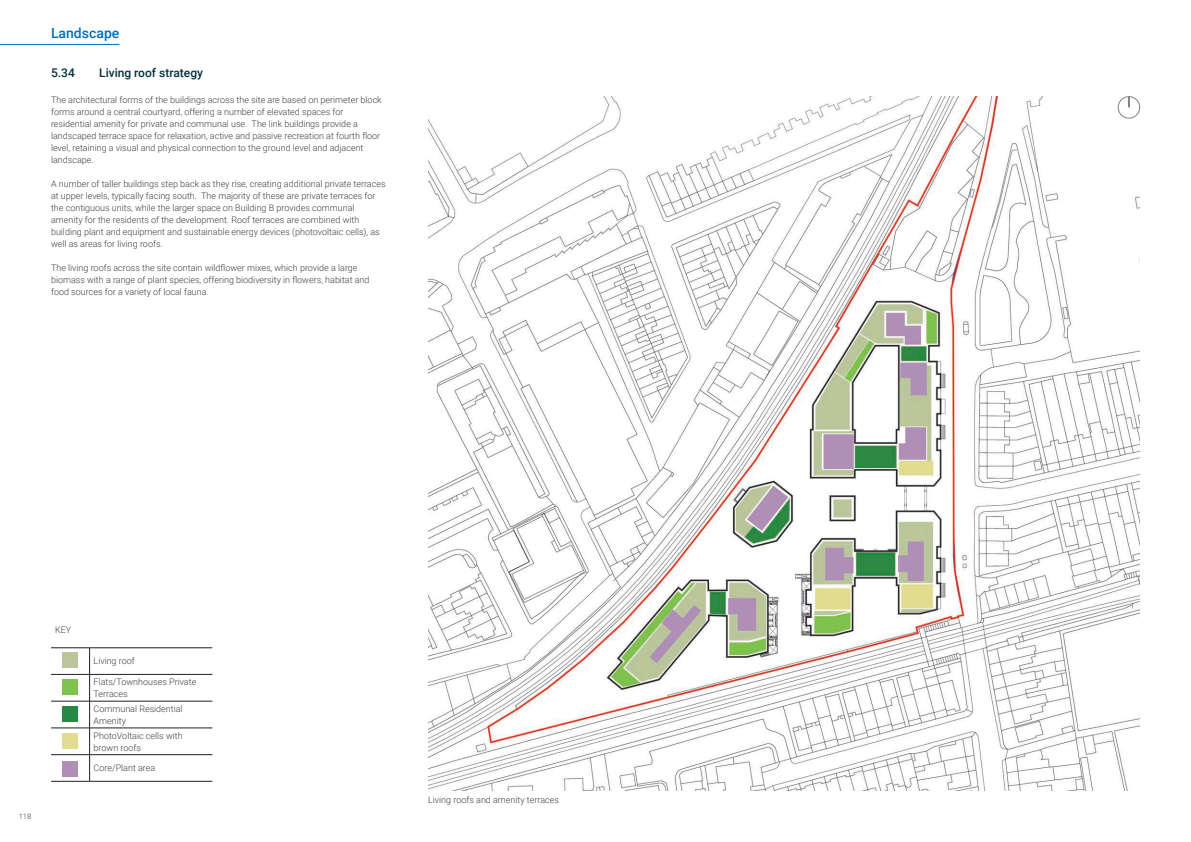
<style>
.page{position:relative;width:1191px;height:842px;background:#fff}
.page>*{position:absolute;margin:0;border:0;box-sizing:border-box;transform-origin:0 0}
.t1{font:500 14px "Roboto";color:#006eb6}
.t2{font:500 12px "Roboto";color:#00313c}
.AA_BODY_TEXT_2018{font:300 9px/12px "Roboto";color:#3e3e3f}
.t3{font:300 7.5px "Roboto";color:#3e3e3f}
</style>
<div class="page">
<img style="left:428px;top:96px;width:712px;height:695px">
<div style="left:1118px;top:97px;width:21px;height:21px;background:#fff;border-radius:50%"></div>
<div style="left:1118px;top:96px;width:22px;height:22px;border:1px solid #808285;border-radius:50%"></div>
<svg style="left:1128px;top:97px;width:2px;height:10px"></svg>
<hr style="left:51px;top:648px;width:39px;height:1px;background:#231f20">
<hr style="left:90px;top:648px;width:122px;height:1px;background:#231f20">
<hr style="left:51px;top:674px;width:39px;height:1px;background:#231f20">
<hr style="left:90px;top:674px;width:122px;height:1px;background:#231f20">
<hr style="left:51px;top:701px;width:39px;height:1px;background:#231f20">
<hr style="left:90px;top:701px;width:122px;height:1px;background:#231f20">
<hr style="left:51px;top:728px;width:39px;height:1px;background:#231f20">
<hr style="left:90px;top:728px;width:122px;height:1px;background:#231f20">
<hr style="left:51px;top:754px;width:39px;height:1px;background:#231f20">
<hr style="left:90px;top:754px;width:122px;height:1px;background:#231f20">
<svg style="left:89px;top:648px;width:1px;height:133px"></svg>
<hr style="left:51px;top:781px;width:39px;height:1px;background:#231f20">
<hr style="left:90px;top:781px;width:122px;height:1px;background:#231f20">
<div style="left:62px;top:652px;width:16px;height:16px;background:#bbc69b"></div>
<div style="left:62px;top:706px;width:16px;height:16px;background:#268942"></div>
<div style="left:62px;top:679px;width:16px;height:16px;background:#7ec34d"></div>
<div style="left:62px;top:733px;width:16px;height:16px;background:#e1dc8f"></div>
<div style="left:62px;top:761px;width:16px;height:15px;background:#b08eb6"></div>
<hr style="left:0;top:44px;width:119px;height:1px;background:#006eb6">
<h1 class="t1" style="left:51px;top:23px;width:70px">Landscape</h1>
<p class="t2" style="left:51px;top:64px;width:25px">5.34</p>
<p class="t2" style="left:99px;top:64px;width:105px">Living roof strategy</p>
<p class="AA_BODY_TEXT_2018" style="left:51px;top:94px;width:332px">The architectural forms of the buildings across the site are based on perimeter block forms around a central courtyard, offering a number of elevated spaces for residential amenity for private and communal use. The link buildings provide a landscaped terrace space for relaxation, active and passive recreation at fourth floor level, retaining a visual and physical connection to the ground level and adjacent landscape.</p>
<p class="AA_BODY_TEXT_2018" style="left:51px;top:178px;width:336px">A number of taller buildings step back as they rise, creating additional private terraces at upper levels, typically facing south. The majority of these are private terraces for the contiguous units, while the larger space on Building B provides communal amenity for the residents of the development. Roof terraces are combined with building plant and equipment and sustainable energy devices (photovoltaic cells), as well as areas for living roofs.</p>
<p class="AA_BODY_TEXT_2018" style="left:51px;top:262px;width:320px">The living roofs across the site contain wildflower mixes, which provide a large biomass with a range of plant species, offering biodiversity in flowers, habitat and food sources for a variety of local fauna.</p>
<p class="t3" style="left:19px;top:811px;width:14px">118</p>
<p class="AA_BODY_TEXT_2018" style="left:55px;top:624px;width:18px">KEY</p>
<p class="AA_BODY_TEXT_2018" style="left:94px;top:655px;width:43px">Living roof</p>
<p class="AA_BODY_TEXT_2018" style="left:94px;top:676px;width:104px">Flats/Townhouses Private<br>Terraces</p>
<p class="AA_BODY_TEXT_2018" style="left:94px;top:702px;width:91px">Communal Residential<br>Amenity</p>
<p class="AA_BODY_TEXT_2018" style="left:94px;top:729px;width:91px">PhotoVoltaic cells with brown roofs</p>
<p class="AA_BODY_TEXT_2018" style="left:94px;top:762px;width:63px">Core/Plant area</p>
<p class="AA_BODY_TEXT_2018" style="left:428px;top:794px;width:132px">Living roofs and amenity terraces</p>
</div>
